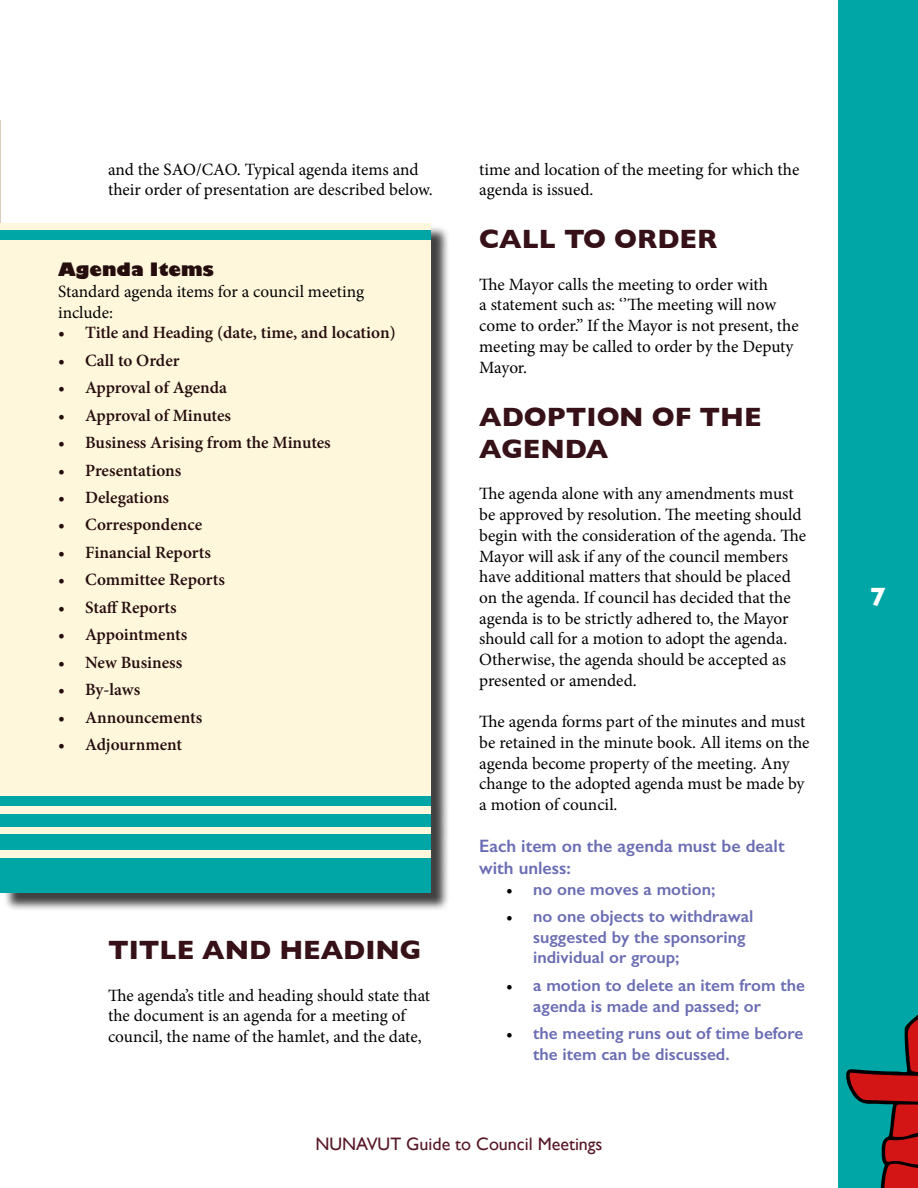
<style>
.page{position:relative;width:918px;height:1188px;background:#fff}
.page>*{position:absolute;margin:0;border:0;box-sizing:border-box;transform-origin:0 0}
.t1{font:700 27px/32.4px "Gill Sans";color:#361117}
.t2{font:700 27px "Gill Sans";color:#fff}
.t3{font:600 18px/21.6px "Gill Sans";color:#6a6db3}
.t4{font:18px "Gill Sans";color:#571726}
.t5{font:800 18px "Gill Sans";color:#250d0d}
.t6{font:17.25px/20.7px "Minion Pro";letter-spacing:-.005em;color:#000}
.t7{font:600 17.25px "Minion Pro";color:#250d0d}
.t8{font:600 17.25px/20.7px "Gill Sans";color:#6a6db3}
.s1{font-family:"Minion Pro";font-weight:400;color:#000}
</style>
<div class="page">
<div style="left:839px;top:0;width:79px;height:1188px;background:#00a6a6"></div>
<svg style="left:846px;top:1014px;width:72px;height:174px"></svg>
<svg style="left:0;top:120px;width:1px;height:103px"></svg>
<div style="left:3px;top:225px;width:447px;height:687px;background:#000;opacity:.75"></div>
<div style="left:0;top:223px;width:431px;height:646px;background:#fff7dc"></div>
<div style="left:0;top:230px;width:431px;height:10px;background:#00a6a6"></div>
<div style="left:0;top:796px;width:431px;height:10px;background:#00a6a6"></div>
<div style="left:0;top:814px;width:431px;height:13px;background:#00a6a6"></div>
<div style="left:0;top:835px;width:431px;height:15px;background:#00a6a6"></div>
<div style="left:0;top:858px;width:431px;height:35px;background:#00a6a6"></div>
<p class="t6" style="left:108px;top:159px;width:326px">and the SAO/CAO. Typical agenda items and their order of presentation are described below.</p>
<p class="t6" style="left:479px;top:159px;width:322px">time and location of the meeting for which the agenda is issued.</p>
<h1 class="t1" style="left:479px;top:222px;width:239px">CALL TO ORDER</h1>
<p class="t6" style="left:479px;top:274px;width:321px">The Mayor calls the meeting to order with<br>a statement such as: ‘’The meeting will now come to order.” If the Mayor is not present, the meeting may be called to order by the Deputy Mayor.</p>
<h1 class="t1" style="left:479px;top:400px;width:284px">ADOPTION OF THE<br>AGENDA</h1>
<p class="t6" style="left:479px;top:484px;width:328px">The agenda alone with any amendments must be approved by resolution. The meeting should begin with the consideration of the agenda. The Mayor will ask if any of the council members have additional matters that should be placed on the agenda. If council has decided that the agenda is to be strictly adhered to, the Mayor should call for a motion to adopt the agenda.<br>Otherwise, the agenda should be accepted as presented or amended.</p>
<p class="t6" style="left:479px;top:711px;width:332px">The agenda forms part of the minutes and must be retained in the minute book. All items on the agenda become property of the meeting. Any change to the adopted agenda must be made by a motion of council.</p>
<p class="t3" style="left:479px;top:835px;width:307px">Each item on the agenda must be dealt with unless:</p>
<p class="t8" style="left:506px;top:878px;width:211px"><span class="s1">•</span> no one moves a motion;</p>
<p class="t8" style="left:533px;top:906px;width:222px;text-indent:-27px"><span class="s1">•</span> no one objects to withdrawal suggested by the sponsoring individual or group;</p>
<p class="t8" style="left:533px;top:975px;width:273px;text-indent:-27px"><span class="s1">•</span> a motion to delete an item from the agenda is made and passed; or</p>
<p class="t8" style="left:533px;top:1023px;width:272px;text-indent:-27px"><span class="s1">•</span> the meeting runs out of time before the item can be discussed.</p>
<p class="t5" style="left:58px;top:256px;width:157px">Agenda Items</p>
<p class="t6" style="left:58px;top:281px;width:307px">Standard agenda items for a council meeting include:</p>
<p class="t7" style="left:58px;top:321px;width:339px">• Title and Heading (date, time, and location)</p>
<p class="t7" style="left:58px;top:348px;width:123px">• Call to Order</p>
<p class="t7" style="left:58px;top:376px;width:171px">• Approval of Agenda</p>
<p class="t7" style="left:58px;top:403px;width:174px">• Approval of Minutes</p>
<p class="t7" style="left:58px;top:431px;width:274px">• Business Arising from the Minutes</p>
<p class="t7" style="left:58px;top:458px;width:125px">• Presentations</p>
<p class="t7" style="left:58px;top:486px;width:112px">• Delegations</p>
<p class="t7" style="left:58px;top:513px;width:146px">• Correspondence</p>
<p class="t7" style="left:58px;top:541px;width:154px">• Financial Reports</p>
<p class="t7" style="left:58px;top:568px;width:168px">• Committee Reports</p>
<p class="t7" style="left:58px;top:595px;width:120px">• Staff Reports</p>
<p class="t7" style="left:58px;top:623px;width:131px">• Appointments</p>
<p class="t7" style="left:58px;top:650px;width:126px">• New Business</p>
<p class="t7" style="left:58px;top:678px;width:84px">• By-laws</p>
<p class="t7" style="left:58px;top:705px;width:146px">• Announcements</p>
<p class="t7" style="left:58px;top:733px;width:126px">• Adjournment</p>
<h1 class="t1" style="left:108px;top:933px;width:315px">TITLE AND HEADING</h1>
<p class="t6" style="left:108px;top:985px;width:324px">The agenda’s title and heading should state that the document is an agenda for a meeting of council, the name of the hamlet, and the date,</p>
<p class="t4" style="left:315px;top:1133px;width:289px">NUNAVUT Guide to Council Meetings</p>
<h1 class="t2" style="left:870px;top:576px;width:18px">7</h1>
</div>
